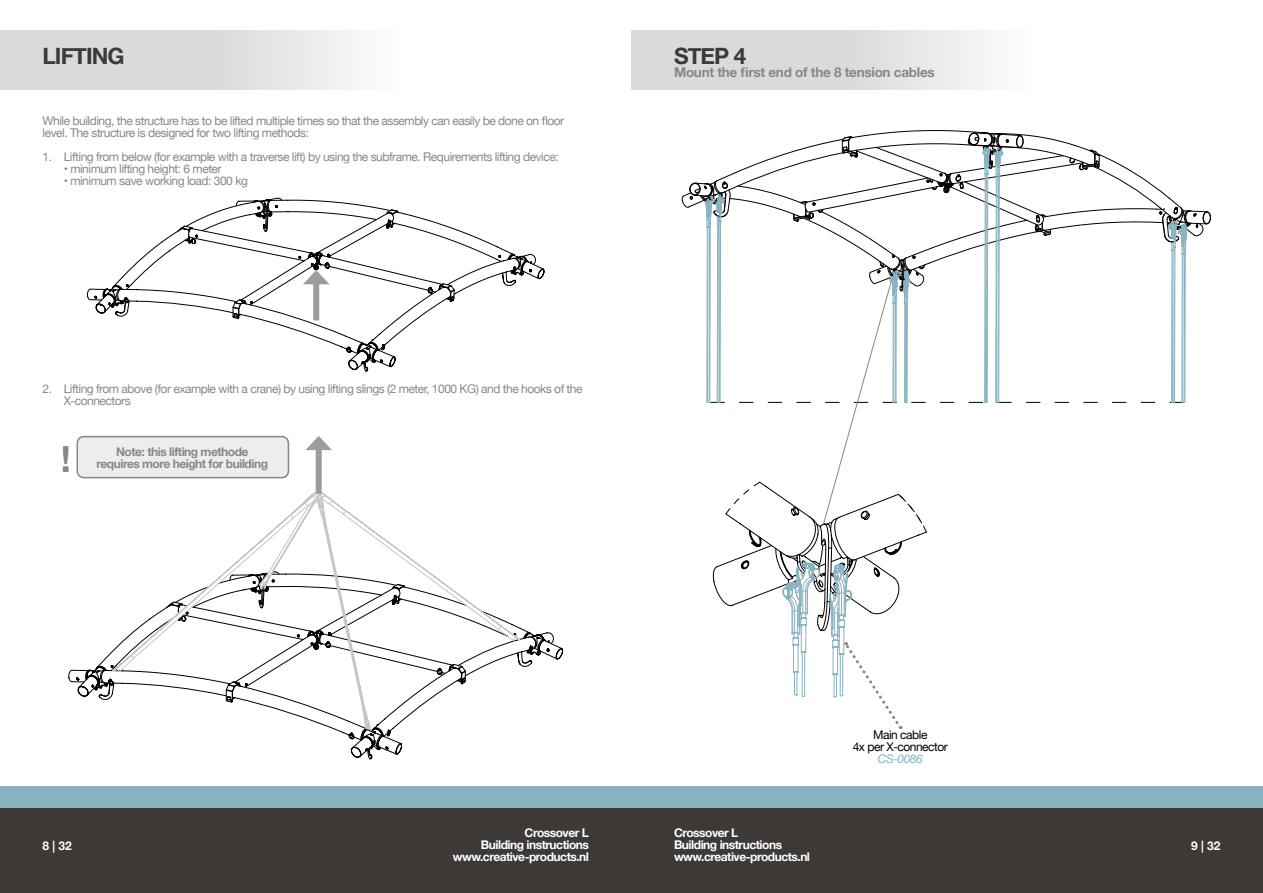
<style>
.page{position:relative;width:1263px;height:893px;background:#fff}
.page>*{position:absolute;margin:0;border:0;box-sizing:border-box;transform-origin:0 0}
.t1{font:700 36px "Helvetica Neue";color:#878787}
.t2{font:700 22.5px "Helvetica Neue";letter-spacing:-.04em;color:#3d3937}
.t3{font:700 13.5px "Helvetica Neue";letter-spacing:-.02em;color:#878787}
.t4{font:12px/12px "Helvetica Neue";letter-spacing:-.04em;color:#878787}
.t5{font:700 12px/12px "Helvetica Neue";letter-spacing:-.04em;color:#fff;text-align:right}
.t6{font:700 12px "Helvetica Neue";letter-spacing:-.04em;color:#878787}
.t7{font:12px/12px "Helvetica Neue";letter-spacing:-.04em;color:#000;text-align:center}
.t8{font:italic 12px "Helvetica Neue";letter-spacing:-.04em;color:#87b3c0}
</style>
<div class="page">
<div style="left:0;top:808px;width:1263px;height:85px;background:#3d3937"></div>
<div style="left:0;top:787px;width:1263px;height:21px;background:#87b3c0"></div>
<div style="left:0;top:30px;width:404px;height:59px;background:linear-gradient(to right,#d1d1d1,#f4f4f4)"></div>
<div style="left:77px;top:437px;width:211px;height:41px;background:#ededed;border-radius:6px"></div>
<div style="left:77px;top:436px;width:212px;height:42px;border:2px solid #878787;border-radius:6px"></div>
<div style="left:631px;top:30px;width:404px;height:59px;background:linear-gradient(to right,#d1d1d1,#f4f4f4)"></div>
<svg style="left:87px;top:198px;width:458px;height:173px"></svg>
<svg style="left:68px;top:492px;width:495px;height:267px"></svg>
<div style="left:316px;top:445px;width:6px;height:49px;background:#9d9d9c"></div>
<svg style="left:306px;top:436px;width:26px;height:14px"></svg>
<svg style="left:682px;top:130px;width:529px;height:599px"></svg>
<h2 class="t2" style="left:43px;top:39px;width:84px">LIFTING</h2>
<p class="t4" style="left:43px;top:116px;width:523px">While building, the structure has to be lifted multiple times so that the assembly can easily be done on floor level. The structure is designed for two lifting methods:</p>
<p class="t4" style="left:43px;top:152px;width:518px">1. Lifting from below (for example with a traverse lift) by using the subframe. Requirements lifting device:</p>
<p class="t4" style="left:64px;top:164px;width:159px">• minimum lifting height: 6 meter</p>
<p class="t4" style="left:64px;top:176px;width:186px">• minimum save working load: 300 kg</p>
<p class="t4" style="left:64px;top:384px;width:520px;text-indent:-21px">2. Lifting from above (for example with a crane) by using lifting slings (2 meter, 1000 KG) and the hooks of the<br>X-connectors</p>
<h1 class="t1" style="left:61px;top:431px;width:12px">!</h1>
<p class="t6" style="left:116px;top:442px;width:134px">Note: this lifting methode</p>
<p class="t6" style="left:97px;top:454px;width:173px">requires more height for building</p>
<h2 class="t2" style="left:674px;top:39px;width:74px">STEP 4</h2>
<p class="t3" style="left:674px;top:62px;width:262px">Mount the first end of the 8 tension cables</p>
<p class="t7" style="left:853px;top:729px;width:97px">Main cable<br>4x per X-connector</p>
<p class="t8" style="left:878px;top:750px;width:46px">CS-0086</p>
<p class="t5" style="left:453px;top:827px;width:138px">Crossover L<br>Building instructions www.creative-products.nl</p>
<p class="t5" style="left:674px;top:827px;width:138px;text-align:left">Crossover L<br>Building instructions www.creative-products.nl</p>
<p class="t5" style="left:43px;top:840px;width:31px">8 | 32</p>
<p class="t5" style="left:1191px;top:840px;width:31px">9 | 32</p>
</div>
